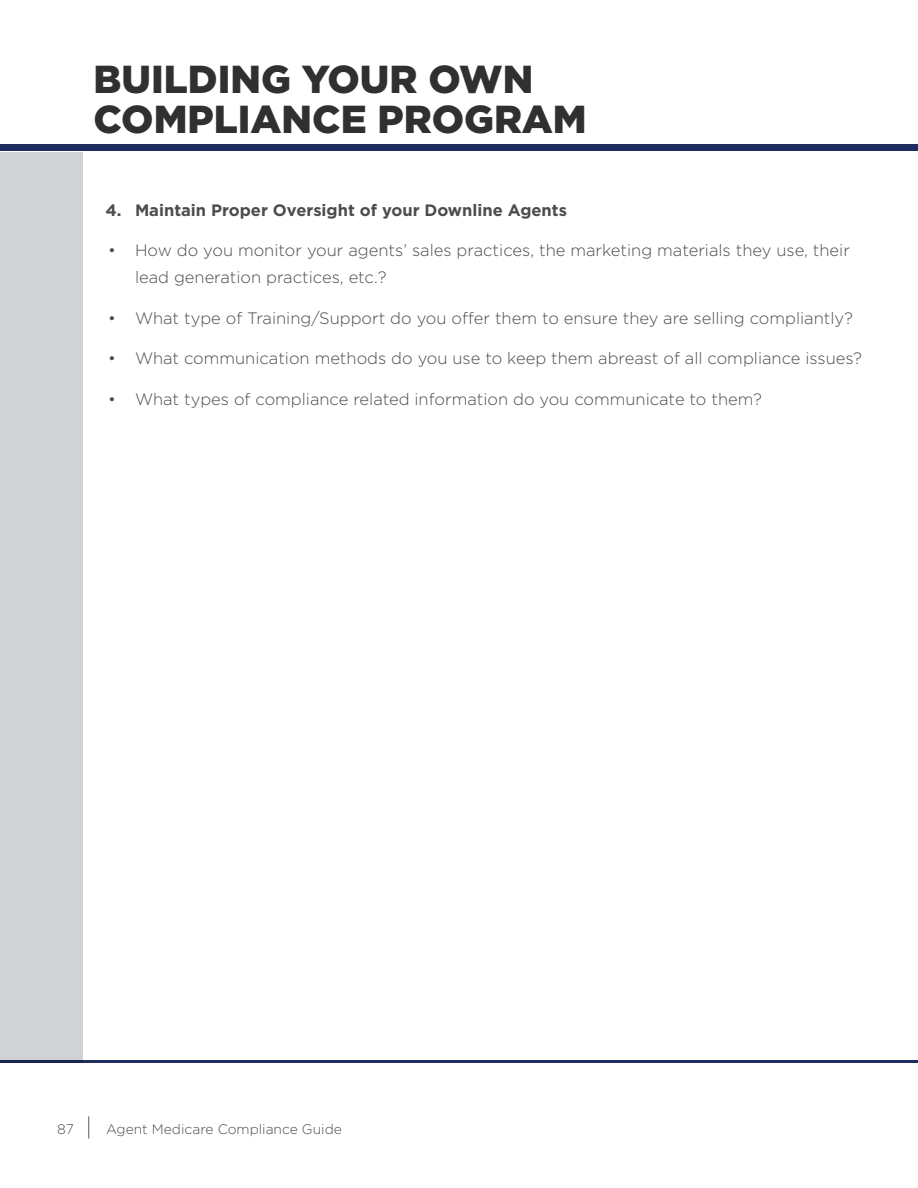
<style>
.page{position:relative;width:918px;height:1188px;background:#fff}
.page>*{position:absolute;margin:0;border:0;box-sizing:border-box;transform-origin:0 0}
.Headline_2{font:900 39px/40.5px "Gotham";color:#312f30}
.t1{font:300 16.5px/27px "Gotham";color:#4b4c4d}
.t2{font:700 16.5px "Gotham";color:#4b4c4d}
.t3{font:300 13.8px "Gotham";color:#4b4c4d}
</style>
<div class="page">
<svg style="left:88px;top:1116px;width:1px;height:23px"></svg>
<div style="left:0;top:152px;width:82px;height:911px;background:#d1d2d4"></div>
<div style="left:0;top:144px;width:918px;height:7px;background:#1e2d5e"></div>
<hr style="left:0;top:1060px;width:918px;height:3px;background:#1e2d5e">
<p class="Headline_2" style="left:94px;top:58px;width:495px">BUILDING YOUR OWN<br>COMPLIANCE PROGRAM</p>
<p class="t2" style="left:105px;top:199px;width:463px">4. Maintain Proper Oversight of your Downline Agents</p>
<p class="t1" style="left:135px;top:236px;width:716px;text-indent:-27px">• How do you monitor your agents’ sales practices, the marketing materials they use, their lead generation practices, etc.?</p>
<p class="t1" style="left:108px;top:304px;width:746px">• What type of Training/Support do you offer them to ensure they are selling compliantly?</p>
<p class="t1" style="left:108px;top:344px;width:756px">• What communication methods do you use to keep them abreast of all compliance issues?</p>
<p class="t1" style="left:108px;top:385px;width:655px">• What types of compliance related information do you communicate to them?</p>
<p class="t3" style="left:57px;top:1120px;width:18px">87</p>
<p class="t3" style="left:106px;top:1120px;width:237px">Agent Medicare Compliance Guide</p>
</div>
